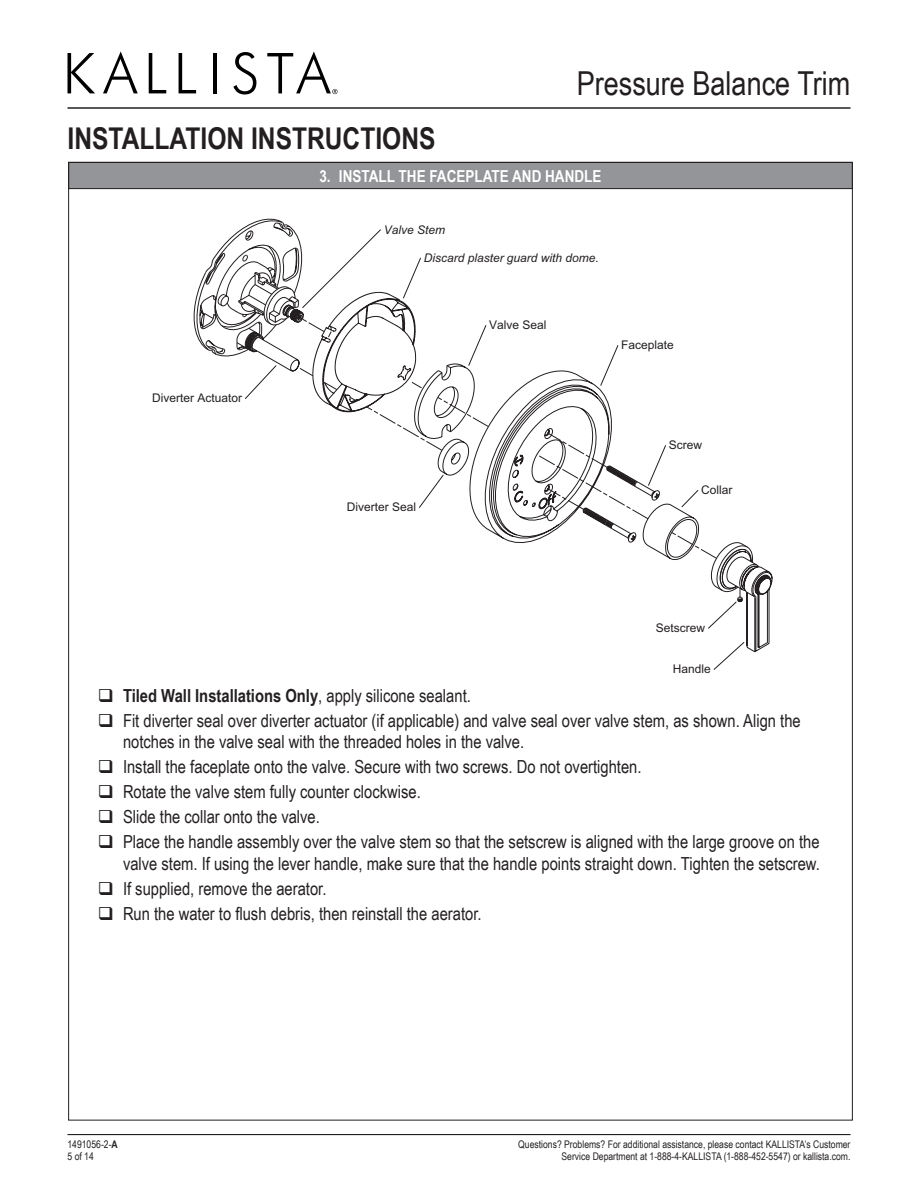
<style>
.page{position:relative;width:918px;height:1188px;background:#fff}
.page>*{position:absolute;margin:0;border:0;box-sizing:border-box;transform-origin:0 0}
.t1{font:33px "Arial Narrow";color:#231f20}
.t2{font:700 30px "Arial Narrow";color:#231f20}
.t3{font:18px/21.6px "Arial Narrow";color:#231f20}
.t4{font:700 18px "Arial Narrow";color:#231f20}
.t5{font:700 16.5px "Arial Narrow";color:#fff}
.graphic{font:12px "Arial";color:#231f20}
.graphic-2{font:italic 12px "Arial";color:#231f20}
.t6{font:10.5px/12.6px "Arial Narrow";color:#231f20}
.s1{font-weight:400}
.s2{font-weight:700}
</style>
<div class="page">
<svg style="left:68px;top:53px;width:27px;height:40px"></svg>
<svg style="left:103px;top:51px;width:35px;height:42px"></svg>
<svg style="left:149px;top:53px;width:17px;height:40px"></svg>
<svg style="left:179px;top:53px;width:17px;height:40px"></svg>
<hr style="left:213px;top:53px;width:4px;height:40px;background:#000">
<svg style="left:233px;top:52px;width:23px;height:42px"></svg>
<svg style="left:267px;top:51px;width:70px;height:43px"></svg>
<hr style="left:68px;top:107px;width:782px;height:2px;background:#231f20">
<hr style="left:68px;top:1134px;width:782px;height:1px;background:#231f20">
<div style="left:69px;top:162px;width:783px;height:27px;background:#939598"></div>
<div style="left:68px;top:162px;width:785px;height:27px;border:1px solid #231f20"></div>
<svg style="left:194px;top:219px;width:578px;height:451px"></svg>
<h2 class="t2" style="left:68px;top:115px;width:370px">INSTALLATION INSTRUCTIONS</h2>
<h1 class="t1" style="left:577px;top:59px;width:275px">Pressure Balance Trim</h1>
<p class="t5" style="left:319px;top:164px;width:284px">3. INSTALL THE FACEPLATE AND HANDLE</p>
<p class="graphic-2" style="left:384px;top:222px;width:63px">Valve Stem</p>
<p class="graphic-2" style="left:424px;top:250px;width:177px">Discard plaster guard with dome.</p>
<p class="graphic" style="left:152px;top:390px;width:91px">Diverter Actuator</p>
<p class="graphic" style="left:347px;top:499px;width:71px">Diverter Seal</p>
<p class="graphic" style="left:489px;top:317px;width:59px">Valve Seal</p>
<p class="graphic" style="left:621px;top:337px;width:54px">Faceplate</p>
<p class="graphic" style="left:669px;top:437px;width:35px">Screw</p>
<p class="graphic" style="left:701px;top:482px;width:33px">Collar</p>
<p class="graphic" style="left:656px;top:619px;width:51px">Setscrew</p>
<p class="graphic" style="left:673px;top:661px;width:39px">Handle</p>
<p class="t4" style="left:123px;top:682px;width:349px">Tiled Wall Installations Only<span class="s1">, apply silicone sealant.</span></p>
<p class="t3" style="left:123px;top:709px;width:679px">Fit diverter seal over diverter actuator (if applicable) and valve seal over valve stem, as shown. Align the notches in the valve seal with the threaded holes in the valve.</p>
<p class="t3" style="left:123px;top:756px;width:520px">Install the faceplate onto the valve. Secure with two screws. Do not overtighten.</p>
<p class="t3" style="left:123px;top:781px;width:299px">Rotate the valve stem fully counter clockwise.</p>
<p class="t3" style="left:123px;top:806px;width:198px">Slide the collar onto the valve.</p>
<p class="t3" style="left:123px;top:831px;width:698px">Place the handle assembly over the valve stem so that the setscrew is aligned with the large groove on the valve stem. If using the lever handle, make sure that the handle points straight down. Tighten the setscrew.</p>
<p class="t3" style="left:123px;top:877px;width:205px">If supplied, remove the aerator.</p>
<p class="t3" style="left:123px;top:902px;width:360px">Run the water to flush debris, then reinstall the aerator.</p>
<p class="t6" style="left:68px;top:1137px;width:52px">1491056-2-<span class="s2">A<br></span>5 of 14</p>
<p class="t6" style="left:518px;top:1137px;width:334px;text-align:right">Questions? Problems? For additional assistance, please contact KALLISTA’s Customer<br>Service Department at 1-888-4-KALLISTA (1-888-452-5547) or kallista.com.</p>
</div>
